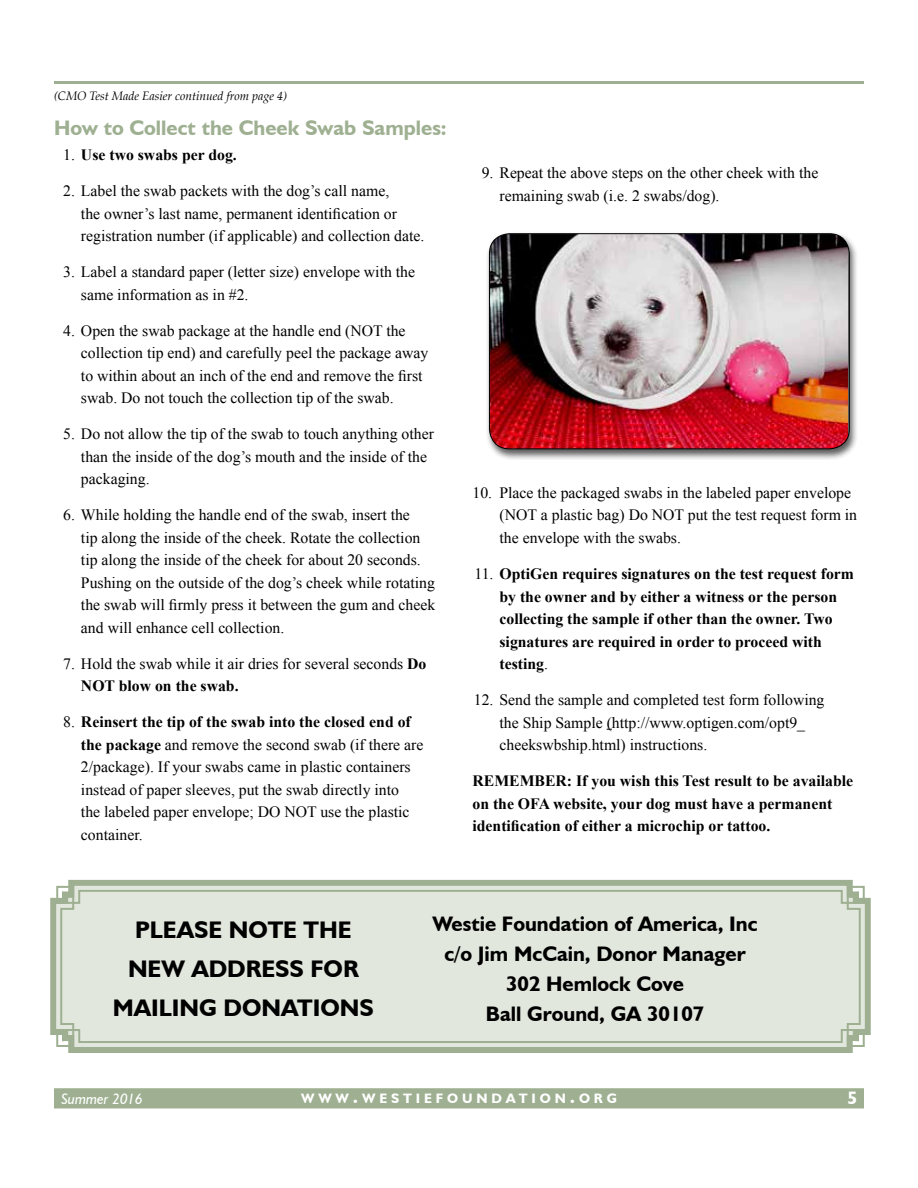
<style>
.page{position:relative;width:918px;height:1188px;background:#fff}
.page>*{position:absolute;margin:0;border:0;box-sizing:border-box;transform-origin:0 0}
.t1{font:700 24px/39px "Humanist 521 BT";color:#000;text-align:center}
.t2{font:700 21px/30px "Humanist 521 BT";color:#000;text-align:center}
.t3{font:700 21px "Humanist 521 BT";color:#9eb091}
.t4{font:700 18px "Humanist 521 BT";color:#fff}
.t5{font:15.75px/22.5px "Times New Roman";color:#000}
.t6{font:700 15.75px/22.5px "Times New Roman";color:#000}
.t7{font:italic 15px "Humanist 521 BT";color:#fff}
.t8{font:700 13.65px "Humanist 521 BT";letter-spacing:.285em;color:#fff}
.t9{font:italic 12px "Palatino";color:#000}
.s1{font-weight:400}
.s2{font-weight:700}
.s3{font-size:19.5px}
</style>
<div class="page">
<hr style="left:54px;top:81px;width:810px;height:3px;background:#9eb091">
<div style="left:55px;top:1089px;width:808px;height:19px;background:#9eb091"></div>
<div style="left:54px;top:1088px;width:810px;height:20px;border:2px solid #9eb091"></div>
<svg style="left:50px;top:879px;width:821px;height:174px;background:#aaba9f"></svg>
<div style="left:55px;top:885px;width:811px;height:163px;background:#e2e7de"></div>
<div style="left:485px;top:231px;width:374px;height:229px;background:#000;opacity:.65"></div>
<img style="left:489px;top:234px;width:359px;height:215px">
<div style="left:489px;top:233px;width:361px;height:216px;border:1px solid #000;border-radius:20px"></div>
<p class="t9" style="left:54px;top:89px;width:235px">(CMO Test Made Easier continued from page 4)</p>
<h2 class="t3" style="left:54px;top:115px;width:394px">How to Collect the Cheek Swab Samples:</h2>
<p class="t6" style="left:63px;top:143px;width:175px"><span class="s1">1.</span> Use two swabs per dog.</p>
<p class="t5" style="left:81px;top:180px;width:345px;text-indent:-18px">2. Label the swab packets with the dog’s call name,<br>the owner’s last name, permanent identification or registration number (if applicable) and collection date.</p>
<p class="t5" style="left:81px;top:261px;width:336px;text-indent:-18px">3. Label a standard paper (letter size) envelope with the same information as in #2.</p>
<p class="t5" style="left:81px;top:319px;width:349px;text-indent:-18px">4. Open the swab package at the handle end (NOT the collection tip end) and carefully peel the package away to within about an inch of the end and remove the first swab. Do not touch the collection tip of the swab.</p>
<p class="t5" style="left:81px;top:423px;width:355px;text-indent:-18px">5. Do not allow the tip of the swab to touch anything other than the inside of the dog’s mouth and the inside of the packaging.</p>
<p class="t5" style="left:81px;top:504px;width:356px;text-indent:-18px">6. While holding the handle end of the swab, insert the<br>tip along the inside of the cheek. Rotate the collection tip along the inside of the cheek for about 20 seconds.<br>Pushing on the outside of the dog’s cheek while rotating the swab will firmly press it between the gum and cheek and will enhance cell collection.</p>
<p class="t5" style="left:81px;top:652px;width:347px;text-indent:-18px">7. Hold the swab while it air dries for several seconds <span class="s2">Do<br>NOT blow on the swab.</span></p>
<p class="t5" style="left:81px;top:711px;width:344px;text-indent:-18px">8. <span class="s2">Reinsert the tip of the swab into the closed end of the package</span> and remove the second swab (if there are 2/package). If your swabs came in plastic containers instead of paper sleeves, put the swab directly into<br>the labeled paper envelope; DO NOT use the plastic container.</p>
<p class="t5" style="left:499px;top:162px;width:320px;text-indent:-18px">9. Repeat the above steps on the other cheek with the remaining swab (i.e. 2 swabs/dog).</p>
<p class="t5" style="left:499px;top:481px;width:359px;text-indent:-27px">10. Place the packaged swabs in the labeled paper envelope (NOT a plastic bag) Do NOT put the test request form in the envelope with the swabs.</p>
<p class="t6" style="left:499px;top:562px;width:356px;text-indent:-25px"><span class="s1">11.</span> OptiGen requires signatures on the test request form by the owner and by either a witness or the person collecting the sample if other than the owner. Two signatures are required in order to proceed with testing<span class="s1">.</span></p>
<p class="t5" style="left:499px;top:688px;width:327px;text-indent:-26px">12. Send the sample and completed test form following the Ship Sample (http://www.optigen.com/opt9_ cheekswbship.html) instructions.</p>
<p class="t6" style="left:472px;top:769px;width:382px">REMEMBER: If you wish this Test result to be available on the OFA website, your dog must have a permanent identification of either a microchip or tattoo.</p>
<h1 class="t1" style="left:113px;top:910px;width:262px">PLEASE NOTE THE<br>NEW ADDRESS FOR<br>MAILING DONATIONS</h1>
<h2 class="t2" style="left:433px;top:908px;width:327px">Westie Foundation of America, Inc c/o Jim McCain, Donor Manager<br>302 Hemlock Cove<br>Ball Ground, GA 30107</h2>
<p class="t7" style="left:62px;top:1090px;width:83px">Summer 2016</p>
<p class="t8" style="left:301px;top:1090px;width:317px">WWW<span class="s3">.</span>WESTIEFOUNDATION<span class="s3">.</span>ORG</p>
<p class="t4" style="left:847px;top:1087px;width:11px">5</p>
</div>
